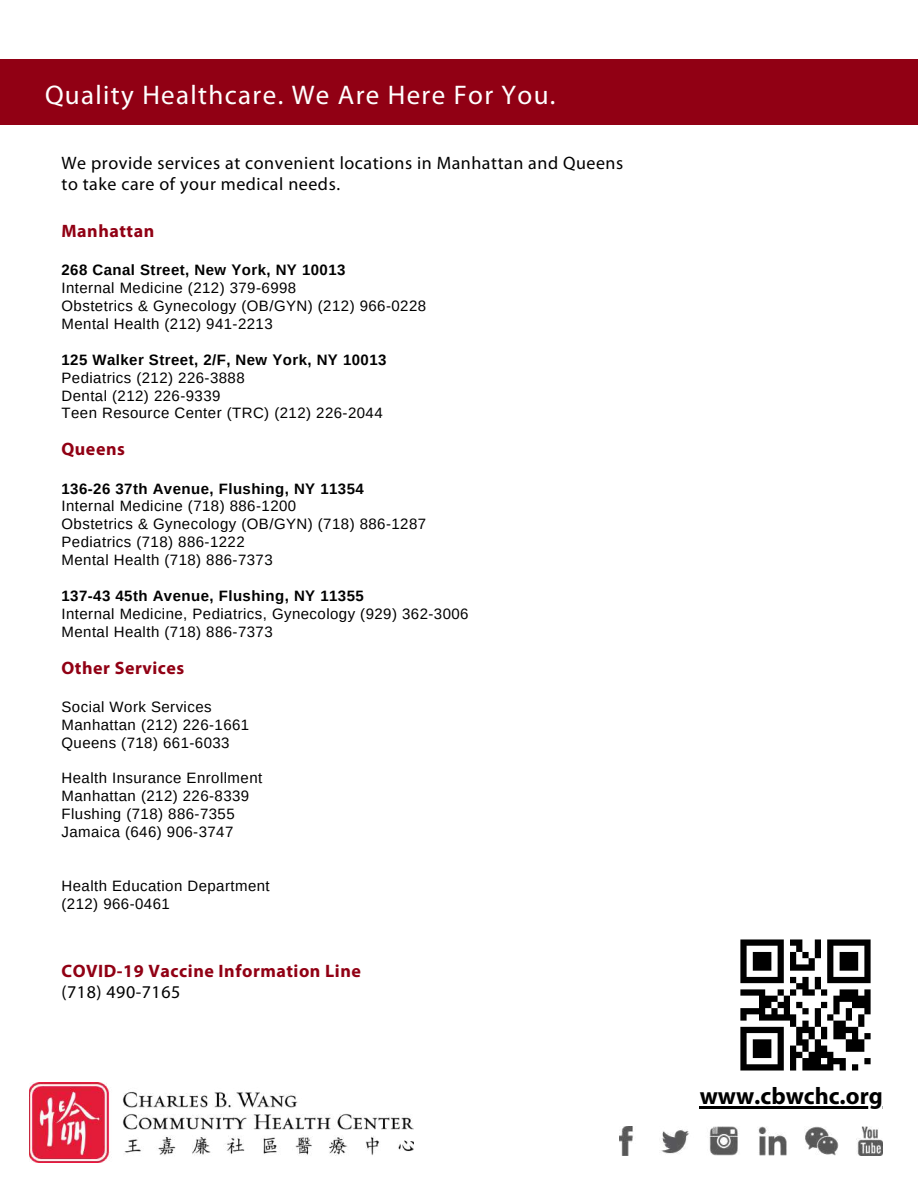
<style>
.page{position:relative;width:918px;height:1188px;background:#fff}
.page>*{position:absolute;margin:0;border:0;box-sizing:border-box;transform-origin:0 0}
.t1{font:27px "Myriad Pro";letter-spacing:.05em;color:#fff}
.t2{font:700 24px "Myriad Pro";color:#000}
.t3{font:18px/21.3px "Myriad Pro";letter-spacing:.03em;color:#000}
.t4{font:700 18px "Myriad Pro";letter-spacing:.03em;color:#910014}
.t5{font:15px/17.9px "Arimo";letter-spacing:.03em;color:#000}
.t6{font:700 15px "Arimo";letter-spacing:.03em;color:#000}
</style>
<div class="page">
<img style="left:30px;top:1083px;width:383px;height:79px">
<img style="left:619px;top:1127px;width:264px;height:29px">
<img style="left:740px;top:939px;width:131px;height:132px">
<hr style="left:700px;top:1106px;width:183px;height:3px;background:#000">
<div style="left:0;top:59px;width:918px;height:66px;background:#910014"></div>
<h1 class="t1" style="left:45px;top:84px;width:512px">Quality Healthcare. We Are Here For You.</h1>
<p class="t3" style="left:62px;top:154px;width:563px">We provide services at convenient locations in Manhattan and Queens to take care of your medical needs.</p>
<p class="t4" style="left:62px;top:224px;width:94px">Manhattan</p>
<p class="t6" style="left:62px;top:262px;width:285px">268 Canal Street, New York, NY 10013</p>
<p class="t5" style="left:62px;top:279px;width:366px">Internal Medicine (212) 379-6998<br>Obstetrics &amp; Gynecology (OB/GYN) (212) 966-0228<br>Mental Health (212) 941-2213</p>
<p class="t6" style="left:62px;top:351px;width:326px">125 Walker Street, 2/F, New York, NY 10013</p>
<p class="t5" style="left:62px;top:369px;width:323px">Pediatrics (212) 226-3888<br>Dental (212) 226-9339<br>Teen Resource Center (TRC) (212) 226-2044</p>
<p class="t4" style="left:62px;top:442px;width:65px">Queens</p>
<p class="t6" style="left:62px;top:480px;width:304px">136-26 37th Avenue, Flushing, NY 11354</p>
<p class="t5" style="left:62px;top:497px;width:366px">Internal Medicine (718) 886-1200<br>Obstetrics &amp; Gynecology (OB/GYN) (718) 886-1287<br>Pediatrics (718) 886-1222<br>Mental Health (718) 886-7373</p>
<p class="t6" style="left:62px;top:587px;width:304px">137-43 45th Avenue, Flushing, NY 11355</p>
<p class="t5" style="left:62px;top:605px;width:409px">Internal Medicine, Pediatrics, Gynecology (929) 362-3006<br>Mental Health (718) 886-7373</p>
<p class="t4" style="left:62px;top:660px;width:124px">Other Services</p>
<p class="t5" style="left:62px;top:698px;width:189px">Social Work Services<br>Manhattan (212) 226-1661<br>Queens (718) 661-6033</p>
<p class="t5" style="left:62px;top:769px;width:202px">Health Insurance Enrollment<br>Manhattan (212) 226-8339<br>Flushing (718) 886-7355<br>Jamaica (646) 906-3747</p>
<p class="t5" style="left:62px;top:877px;width:210px">Health Education Department (212) 966-0461</p>
<p class="t4" style="left:62px;top:964px;width:301px">COVID-19 Vaccine Information Line</p>
<p class="t3" style="left:62px;top:983px;width:120px">(718) 490-7165</p>
<h2 class="t2" style="left:700px;top:1086px;width:185px">www.cbwchc.org</h2>
</div>
